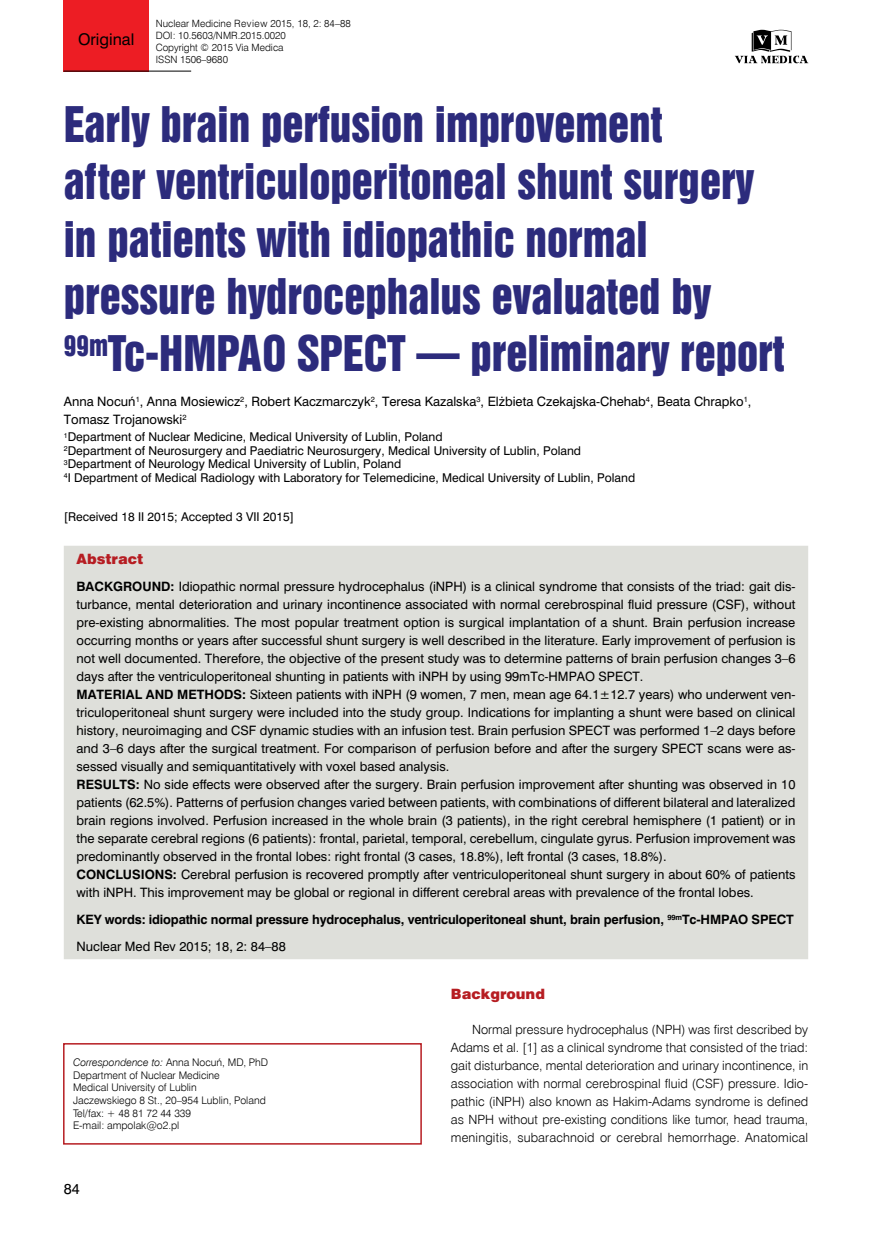
<style>
.page{position:relative;width:872px;height:1234px;background:#fff}
.page>*{position:absolute;margin:0;border:0;box-sizing:border-box;transform-origin:0 0}
.t1{font:45px/57px "Swis 921 EU";color:#2c2b7c;scale:.96 1}
.t2{font:15px "Swis 721 PL";color:#000}
.t3{font:14.25px "Swis 721 Blk EU";color:#b61d22}
.t4{font:13.5px "Swis 721 PL";color:#000}
.t5{font:12.75px/18px "Swis 721 Lt EU";letter-spacing:.01em;color:#000;text-align:justify}
.t6{font:12px/18px "Swis 721 PL";color:#000}
.t7{font:700 12px "Swis 721 PL";letter-spacing:-.015em;color:#000}
.t8{font:11.25px/13.5px "Swis 721 PL";color:#000}
.t9{font:10.5px/12.6px "Swis 721 Lt EU";color:#000}
.t10{font:10.05px/12px "Swis 721 Lt EU";color:#000}
.s1{font-weight:700}
.s2{font-style:italic}
</style>
<div class="page">
<div style="left:64px;top:0;width:85px;height:71px;background:#ed1d24"></div>
<hr style="left:64px;top:71px;width:127px;height:1px;background:#000">
<svg style="left:735px;top:30px;width:73px;height:34px"></svg>
<div style="left:63px;top:1042px;width:359px;height:102px;border:2px solid #b61d22"></div>
<div style="left:64px;top:546px;width:744px;height:413px;background:#dedfda"></div>
<p class="t2" style="left:78px;top:29px;width:58px">Original</p>
<p class="t10" style="left:156px;top:18px;width:196px">Nuclear Medicine Review 2015, 18, 2: 84–88<br>DOI: 10.5603/NMR.2015.0020<br>Copyright © 2015 Via Medica<br>ISSN 1506–9680</p>
<h1 class="t1" style="left:64px;top:96px;width:752px">Early brain perfusion improvement<br>after ventriculoperitoneal shunt surgery in patients with idiopathic normal pressure hydrocephalus evaluated by <sup>99m</sup>Tc-HMPAO SPECT — preliminary report</h1>
<p class="t6" style="left:64px;top:392px;width:689px">Anna Nocuń<sup>1</sup>, Anna Mosiewicz<sup>2</sup>, Robert Kaczmarczyk<sup>2</sup>, Teresa Kazalska<sup>3</sup>, Elżbieta Czekajska-Chehab<sup>4</sup>, Beata Chrapko<sup>1</sup>,<br>Tomasz Trojanowski<sup>2</sup></p>
<p class="t8" style="left:64px;top:430px;width:573px"><sup>1</sup>Department of Nuclear Medicine, Medical University of Lublin, Poland<br><sup>2</sup>Department of Neurosurgery and Paediatric Neurosurgery, Medical University of Lublin, Poland <sup>3</sup>Department of Neurology Medical University of Lublin, Poland<br><sup>4</sup>I Department of Medical Radiology with Laboratory for Telemedicine, Medical University of Lublin, Poland</p>
<p class="t8" style="left:64px;top:509px;width:232px">[Received 18 II 2015; Accepted 3 VII 2015]</p>
<p class="t3" style="left:77px;top:550px;width:68px">Abstract</p>
<p class="t6" style="left:77px;top:577px;width:720px"><span class="s1">BACKGROUND:</span> Idiopathic normal pressure hydrocephalus (iNPH) is a clinical syndrome that consists of the triad: gait dis&shy;turbance, mental deterioration and urinary incontinence associated with normal cerebrospinal fluid pressure (CSF), without pre-existing abnormalities. The most popular treatment option is surgical implantation of a shunt. Brain perfusion increase occurring months or years after successful shunt surgery is well described in the literature. Early improvement of perfusion is not well documented. Therefore, the objective of the present study was to determine patterns of brain perfusion changes 3–6 days after the ventriculoperitoneal shunting in patients with iNPH by using 99mTc-HMPAO SPECT.<br><span class="s1">MATERIAL AND METHODS:</span> Sixteen patients with iNPH (9 women, 7 men, mean age 64.1±12.7 years) who underwent ven&shy;triculoperitoneal shunt surgery were included into the study group. Indications for implanting a shunt were based on clinical history, neuroimaging and CSF dynamic studies with an infusion test. Brain perfusion SPECT was performed 1–2 days before and 3–6 days after the surgical treatment. For comparison of perfusion before and after the surgery SPECT scans were as&shy;sessed visually and semiquantitatively with voxel based analysis.<br><span class="s1">RESULTS:</span> No side effects were observed after the surgery. Brain perfusion improvement after shunting was observed in 10 patients (62.5%). Patterns of perfusion changes varied between patients, with combinations of different bilateral and lateralized brain regions involved. Perfusion increased in the whole brain (3 patients), in the right cerebral hemisphere (1 patient) or in the separate cerebral regions (6 patients): frontal, parietal, temporal, cerebellum, cingulate gyrus. Perfusion improvement was predominantly observed in the frontal lobes: right frontal (3 cases, 18.8%), left frontal (3 cases, 18.8%).<br><span class="s1">CONCLUSIONS:</span> Cerebral perfusion is recovered promptly after ventriculoperitoneal shunt surgery in about 60% of patients with iNPH. This improvement may be global or regional in different cerebral areas with prevalence of the frontal lobes.</p>
<p class="t7" style="left:77px;top:911px;width:718px">KEY words: idiopathic normal pressure hydrocephalus, ventriculoperitoneal shunt, brain perfusion, <sup>99m</sup>Tc-HMPAO SPECT</p>
<p class="t6" style="left:77px;top:936px;width:211px">Nuclear Med Rev 2015; 18, 2: 84–88</p>
<p class="t3" style="left:451px;top:984px;width:96px">Background</p>
<p class="t5" style="left:451px;top:1020px;width:359px;text-indent:21px">Normal pressure hydrocephalus (NPH) was first described by Adams et al. [1] as a clinical syndrome that consisted of the triad: gait disturbance, mental deterioration and urinary incontinence, in association with normal cerebrospinal fluid (CSF) pressure. Idio&shy;pathic (iNPH) also known as Hakim-Adams syndrome is defined as NPH without pre-existing conditions like tumor, head trauma, meningitis, subarachnoid or cerebral hemorrhage. Anatomical</p>
<p class="t9" style="left:73px;top:1055px;width:197px"><span class="s2">Correspondence to:</span> Anna Nocuń, MD, PhD<br>Department of Nuclear Medicine<br>Medical University of Lublin<br>Jaczewskiego 8 St., 20–954 Lublin, Poland<br>Tel/fax: + 48 81 72 44 339<br>E-mail: ampolak@o2.pl</p>
<p class="t4" style="left:64px;top:1179px;width:17px">84</p>
</div>
